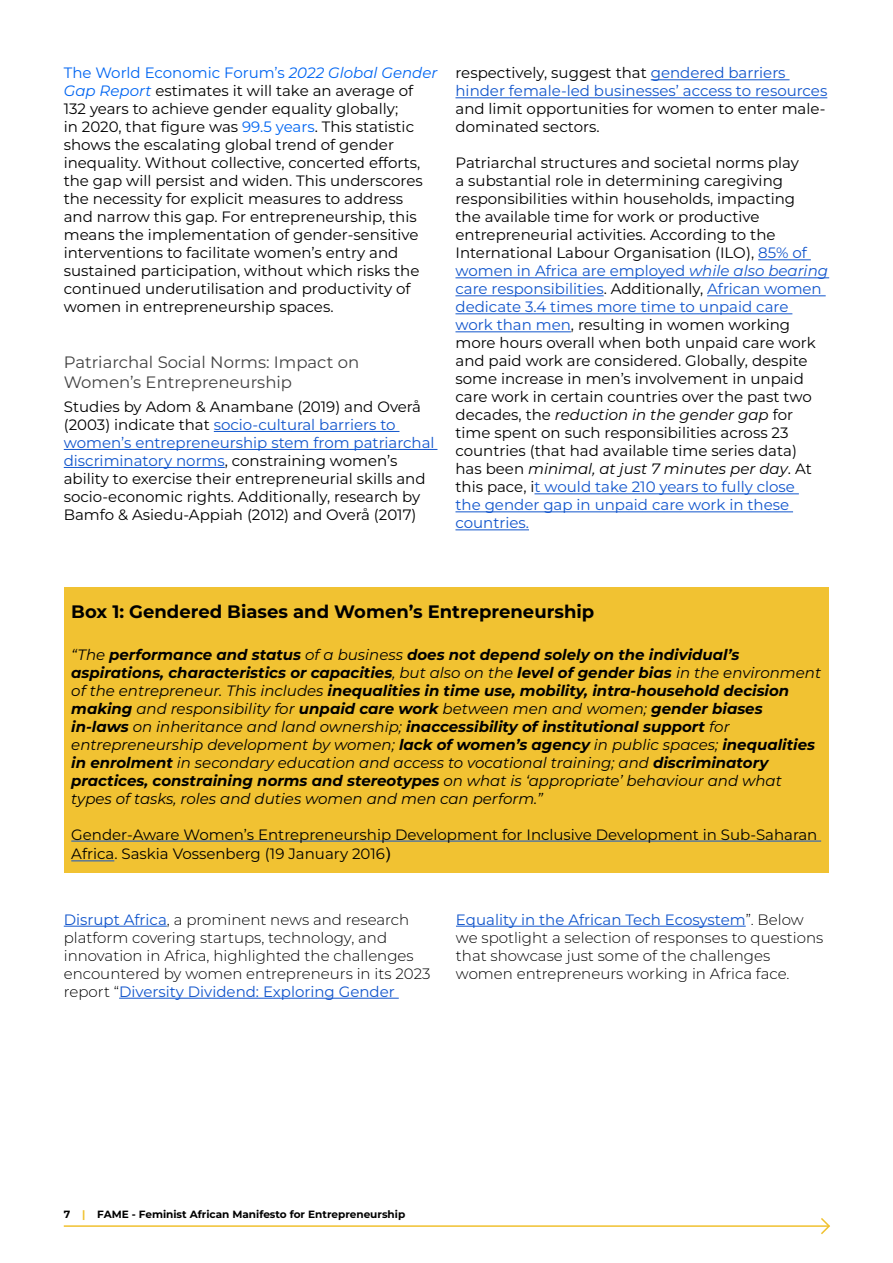
<style>
.page{position:relative;width:893px;height:1263px;background:#fff}
.page>*{position:absolute;margin:0;border:0;box-sizing:border-box;transform-origin:0 0}
.t1{font:700 18px "Montserrat";color:#000}
.t2{font:16.5px/19.8px "Montserrat";color:#434343}
.t3{font:15px/18px "Montserrat";color:#000}
.t4{font:italic 700 15px/18px "Montserrat";color:#000}
.t5{font:300 15px/18px "Montserrat";color:#000}
.t6{font:15px/18px "Montserrat";color:#15c}
.t7{font:700 10.5px "Montserrat";color:#000}
.s1{color:#0065f2}
.s2{font-style:italic;color:#0065f2}
.s3{color:#15c}
.s4{color:#000}
.s5{font-style:italic;color:#15c}
.s6{font-style:italic}
.s7{font-weight:400}
.s8{font-family:"Arial";font-size:16.5px}
.s9{font-weight:400;color:#15c}
.s10{color:#f0c12f}
</style>
<div class="page">
<hr style="left:214px;top:431px;width:185px;height:1px;background:#15c">
<hr style="left:64px;top:449px;width:373px;height:1px;background:#15c">
<hr style="left:64px;top:467px;width:161px;height:1px;background:#15c">
<hr style="left:651px;top:79px;width:139px;height:1px;background:#15c">
<hr style="left:455px;top:97px;width:372px;height:1px;background:#15c">
<hr style="left:758px;top:259px;width:53px;height:1px;background:#15c">
<hr style="left:455px;top:277px;width:374px;height:1px;background:#15c">
<hr style="left:455px;top:295px;width:149px;height:1px;background:#15c">
<hr style="left:707px;top:295px;width:119px;height:1px;background:#15c">
<hr style="left:455px;top:313px;width:337px;height:1px;background:#15c">
<hr style="left:455px;top:331px;width:116px;height:1px;background:#15c">
<hr style="left:534px;top:493px;width:265px;height:1px;background:#15c">
<hr style="left:455px;top:511px;width:338px;height:1px;background:#15c">
<hr style="left:455px;top:529px;width:74px;height:1px;background:#15c">
<div style="left:64px;top:587px;width:765px;height:285px;background:#f1c232"></div>
<hr style="left:71px;top:841px;width:750px;height:1px;background:#15c">
<hr style="left:71px;top:860px;width:43px;height:1px;background:#15c">
<hr style="left:64px;top:926px;width:103px;height:1px;background:#15c">
<hr style="left:119px;top:998px;width:280px;height:1px;background:#15c">
<hr style="left:456px;top:926px;width:290px;height:1px;background:#15c">
<hr style="left:64px;top:1225px;width:765px;height:2px;background:#f0c12f">
<svg style="left:819px;top:1218px;width:11px;height:17px"></svg>
<p class="t3" style="left:64px;top:64px;width:375px"><span class="s1">The World Economic Forum’s</span> <span class="s2">2022 Global Gender Gap Report</span> estimates it will take an average of 132 years to achieve gender equality globally;<br>in 2020, that figure was <span class="s1">99.5 years</span>. This statistic shows the escalating global trend of gender inequality. Without collective, concerted efforts, the gap will persist and widen. This underscores the necessity for explicit measures to address<br>and narrow this gap. For entrepreneurship, this means the implementation of gender-sensitive interventions to facilitate women’s entry and sustained participation, without which risks the continued underutilisation and productivity of women in entrepreneurship spaces.</p>
<p class="t2" style="left:64px;top:352px;width:297px">Patriarchal Social Norms: Impact on<br>Women’s Entrepreneurship</p>
<p class="t3" style="left:64px;top:397px;width:372px">Studies by Adom &amp; Anambane (2019) and Overå (2003) indicate that <span class="s3">socio-cultural barriers to women’s entrepreneurship stem from patriarchal discriminatory norms</span>, constraining women’s ability to exercise their entrepreneurial skills and socio-economic rights. Additionally, research by Bamfo &amp; Asiedu-Appiah (2012) and Overå (2017)</p>
<p class="t6" style="left:455px;top:64px;width:373px"><span class="s4">respectively, suggest that</span> gendered barriers hinder female-led businesses’ access to resources</p>
<p class="t3" style="left:455px;top:100px;width:371px">and limit opportunities for women to enter male&shy;dominated sectors.</p>
<p class="t3" style="left:455px;top:154px;width:374px">Patriarchal structures and societal norms play<br>a substantial role in determining caregiving responsibilities within households, impacting<br>the available time for work or productive entrepreneurial activities. According to the International Labour Organisation (ILO), <span class="s3">85% of women in Africa are employed</span> <span class="s5">while also bearing </span><span class="s3">care responsibilities</span>. Additionally, <span class="s3">African women dedicate 3.4 times more time to unpaid care work than men</span>, resulting in women working more hours overall when both unpaid care work and paid work are considered. Globally, despite some increase in men’s involvement in unpaid care work in certain countries over the past two decades, the <span class="s6">reduction in the gender gap</span> for time spent on such responsibilities across 23 countries (that had available time series data)<br>has been <span class="s6">minimal, at just 7 minutes per day</span>. At this pace, i<span class="s3">t would take 210 years to fully close<br>the gender gap in unpaid care work in these countries.</span></p>
<p class="t1" style="left:71px;top:599px;width:524px">Box 1: Gendered Biases and Women’s Entrepreneurship</p>
<p class="t4" style="left:71px;top:645px;width:751px"><span class="s7">“The</span> performance and status <span class="s7">of a business</span> does not depend solely on the individual’s aspirations, characteristics or capacities<span class="s7">, but also on the</span> level of gender bias <span class="s7">in the environment of the entrepreneur. This includes</span> inequalities in time use, mobility, intra-household decision making <span class="s7">and responsibility for</span> unpaid care work <span class="s7">between men and women;</span> gender biases in-laws <span class="s7">on inheritance and land ownership;</span> inaccessibility of institutional support <span class="s7">for entrepreneurship development by women;</span> lack of women’s agency <span class="s7">in public spaces;</span> inequalities in enrolment <span class="s7">in secondary education and access to vocational training; and</span> discriminatory practices, constraining norms and stereotypes <span class="s7">on what is ‘appropriate’ behaviour and what types of tasks, roles and duties women and men can perform.”</span></p>
<p class="t3" style="left:71px;top:824px;width:748px;line-height:19.8px">Gender-Aware Women’s Entrepreneurship Development for Inclusive Development in Sub-Saharan<br>Africa. Saskia Vossenberg (19 January 2016<span class="s8">)</span></p>
<p class="t5" style="left:64px;top:910px;width:368px"><span class="s9">Disrupt Africa</span>, a prominent news and research platform covering startups, technology, and innovation in Africa, highlighted the challenges encountered by women entrepreneurs in its 2023 report “<span class="s9">Diversity Dividend: Exploring Gender</span></p>
<p class="t5" style="left:456px;top:910px;width:369px"><span class="s9">Equality in the African Tech Ecosystem</span>”. Below we spotlight a selection of responses to questions that showcase just some of the challenges women entrepreneurs working in Africa face.</p>
<p class="t7" style="left:64px;top:1207px;width:343px">7 <span class="s10">|</span> FAME - Feminist African Manifesto for Entrepreneurship</p>
</div>
